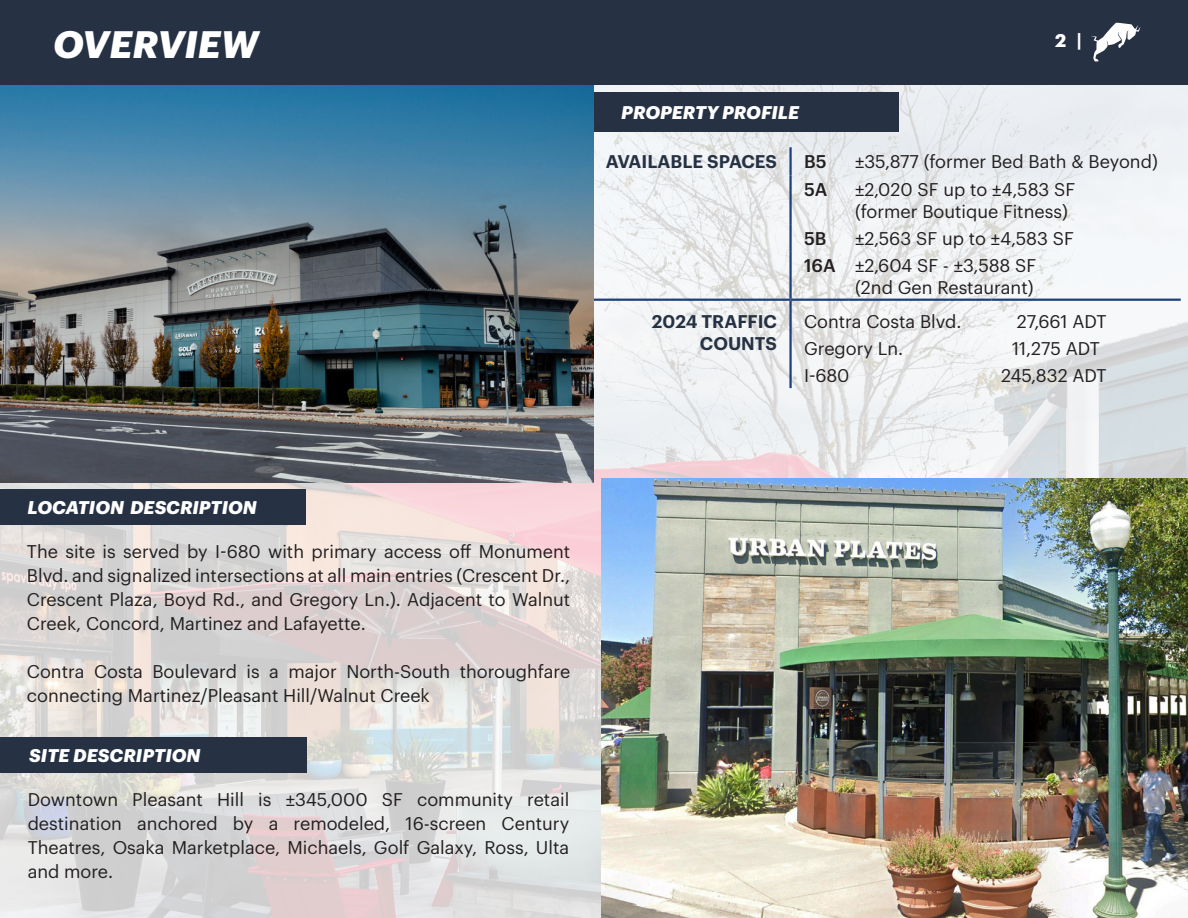
<style>
.page{position:relative;width:1188px;height:918px;background:#fff}
.page>*{position:absolute;margin:0;border:0;box-sizing:border-box;transform-origin:0 0}
.t1{font:italic 700 37.5px "Graphik";letter-spacing:.005em;color:#fff}
.t2{font:18px/24px "Graphik";color:#231f20}
.t3{font:italic 700 18px "Graphik";color:#fff}
.t4{font:600 18px/21.6px "Graphik";color:#263244;text-align:right}
.t5{font:500 18px "Graphik";color:#231f20}
.t6{font:700 18px "Graphik";color:#fff}
</style>
<div class="page">
<img style="left:0;top:84px;width:1188px;height:834px">
<img style="left:602px;top:478px;width:586px;height:440px">
<div style="left:0;top:489px;width:305px;height:35px;background:#263244"></div>
<div style="left:0;top:737px;width:307px;height:35px;background:#263244"></div>
<div style="left:592px;top:93px;width:307px;height:39px;background:#263244"></div>
<hr style="left:789px;top:147px;width:3px;height:29px;background:#1e407d">
<hr style="left:789px;top:176px;width:3px;height:48px;background:#1e407d">
<hr style="left:789px;top:224px;width:3px;height:27px;background:#1e407d">
<hr style="left:789px;top:251px;width:3px;height:48px;background:#1e407d">
<hr style="left:789px;top:301px;width:3px;height:33px;background:#1e407d">
<hr style="left:789px;top:334px;width:3px;height:27px;background:#1e407d">
<hr style="left:789px;top:361px;width:3px;height:27px;background:#1e407d">
<hr style="left:594px;top:299px;width:197px;height:2px;background:#1e407d">
<hr style="left:791px;top:299px;width:58px;height:2px;background:#1e407d">
<hr style="left:849px;top:299px;width:143px;height:2px;background:#1e407d">
<hr style="left:992px;top:299px;width:189px;height:2px;background:#1e407d">
<img style="left:0;top:84px;width:594px;height:399px">
<div style="left:0;top:0;width:1188px;height:84px;background:#263244"></div>
<svg style="left:1091px;top:23px;width:49px;height:39px"></svg>
<p class="t1" style="left:53px;top:15px;width:207px">OVERVIEW</p>
<p class="t6" style="left:1055px;top:27px;width:28px">2 |</p>
<p class="t3" style="left:621px;top:98px;width:179px">PROPERTY PROFILE</p>
<p class="t4" style="left:606px;top:149px;width:173px">AVAILABLE SPACES</p>
<p class="t5" style="left:804px;top:148px;width:24px">B5</p>
<p class="t2" style="left:855px;top:148px;width:304px">±35,877 (former Bed Bath &amp; Beyond)</p>
<p class="t5" style="left:804px;top:176px;width:25px">5A</p>
<p class="t2" style="left:855px;top:178px;width:222px;line-height:21.6px">±2,020 SF up to ±4,583 SF (former Boutique Fitness)</p>
<p class="t5" style="left:804px;top:225px;width:24px">5B</p>
<p class="t2" style="left:855px;top:225px;width:221px">±2,563 SF up to ±4,583 SF</p>
<p class="t5" style="left:804px;top:252px;width:33px">16A</p>
<p class="t2" style="left:855px;top:253px;width:183px;line-height:21.6px">±2,604 SF - ±3,588 SF (2nd Gen Restaurant)</p>
<p class="t4" style="left:652px;top:309px;width:127px">2024 TRAFFIC<br>COUNTS</p>
<p class="t2" style="left:804px;top:308px;width:159px">Contra Costa Blvd.</p>
<p class="t2" style="left:1017px;top:308px;width:91px">27,661 ADT</p>
<p class="t2" style="left:804px;top:335px;width:101px">Gregory Ln.</p>
<p class="t2" style="left:1012px;top:335px;width:89px">11,275 ADT</p>
<p class="t2" style="left:804px;top:362px;width:47px">I-680</p>
<p class="t2" style="left:1001px;top:362px;width:107px">245,832 ADT</p>
<p class="t3" style="left:28px;top:494px;width:231px">LOCATION DESCRIPTION</p>
<p class="t2" style="left:27px;top:538px;width:545px;text-align:justify">The site is served by I-680 with primary access off Monument Blvd. and signalized intersections at all main entries (Crescent Dr., Crescent Plaza, Boyd Rd., and Gregory Ln.). Adjacent to Walnut Creek, Concord, Martinez and Lafayette.</p>
<p class="t2" style="left:27px;top:658px;width:545px">Contra Costa Boulevard is a major North-South thoroughfare connecting Martinez/Pleasant Hill/Walnut Creek</p>
<p class="t3" style="left:29px;top:742px;width:173px">SITE DESCRIPTION</p>
<p class="t2" style="left:28px;top:786px;width:543px;text-align:justify">Downtown Pleasant Hill is ±345,000 SF community retail destination anchored by a remodeled, 16-screen Century Theatres, Osaka Marketplace, Michaels, Golf Galaxy, Ross, Ulta and more.</p>
</div>
